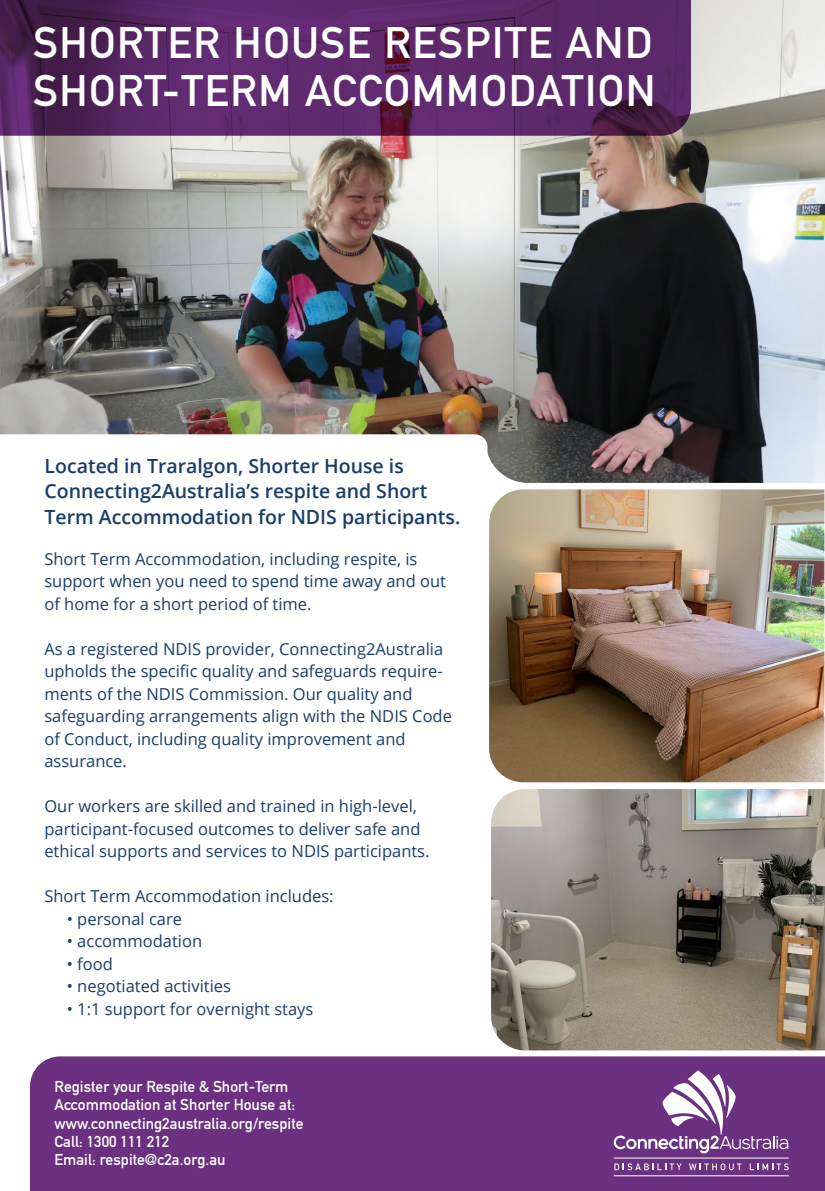
<style>
.page{position:relative;width:825px;height:1191px;background:#fff}
.page>*{position:absolute;margin:0;border:0;box-sizing:border-box;transform-origin:0 0}
.t1{font:43.5px/47.2px "DIN Mittelschrift Std";letter-spacing:.035em;color:#fff}
.t2{font:600 19.5px/25.5px "Open Sans";color:#193d6b}
.t3{font:16.5px/22.5px "Open Sans";color:#193d6b}
.t4{font:15.6px/18.5px "DIN Mittelschrift Std";letter-spacing:.005em;color:#fff}
</style>
<div class="page">
<img style="left:489px;top:489px;width:335px;height:293px">
<img style="left:0;top:0;width:825px;height:447px">
<div style="left:30px;top:1056px;width:795px;height:135px;background:#6b307f"></div>
<svg style="left:0;top:434px;width:487px;height:13px"></svg>
<svg style="left:0;top:0;width:691px;height:136px;background:#582764"></svg>
<svg style="left:487px;top:447px;width:338px;height:36px;background:#6d686b"></svg>
<img style="left:491px;top:789px;width:334px;height:261px">
<svg style="left:614px;top:1070px;width:174px;height:83px"></svg>
<svg style="left:614px;top:1163px;width:68px;height:7px"></svg>
<svg style="left:689px;top:1163px;width:53px;height:7px"></svg>
<svg style="left:750px;top:1163px;width:39px;height:7px"></svg>
<hr style="left:614px;top:1157px;width:175px;height:1px;background:#fff">
<hr style="left:614px;top:1175px;width:175px;height:1px;background:#fff">
<h1 class="t1" style="left:33px;top:20px;width:624px">SHORTER HOUSE RESPITE AND<br>SHORT-TERM ACCOMMODATION</h1>
<p class="t2" style="left:45px;top:452px;width:417px">Located in Traralgon, Shorter House is<br>Connecting2Australia’s respite and Short<br>Term Accommodation for NDIS participants.</p>
<p class="t3" style="left:44px;top:547px;width:403px">Short Term Accommodation, including respite, is support when you need to spend time away and out of home for a short period of time.</p>
<p class="t3" style="left:44px;top:637px;width:409px">As a registered NDIS provider, Connecting2Australia upholds the specific quality and safeguards require&shy;ments of the NDIS Commission. Our quality and safeguarding arrangements align with the NDIS Code of Conduct, including quality improvement and assurance.</p>
<p class="t3" style="left:44px;top:794px;width:387px">Our workers are skilled and trained in high-level, participant-focused outcomes to deliver safe and ethical supports and services to NDIS participants.</p>
<p class="t3" style="left:44px;top:884px;width:291px">Short Term Accommodation includes:</p>
<p class="t3" style="left:67px;top:907px;width:117px">• personal care</p>
<p class="t3" style="left:67px;top:929px;width:137px">• accommodation</p>
<p class="t3" style="left:67px;top:952px;width:48px">• food</p>
<p class="t3" style="left:67px;top:974px;width:166px">• negotiated activities</p>
<p class="t3" style="left:67px;top:997px;width:248px">• 1:1 support for overnight stays</p>
<p class="t4" style="left:54px;top:1077px;width:251px">Register your Respite &amp; Short-Term<br>Accommodation at Shorter House at: www.connecting2australia.org/respite<br>Call: 1300 111 212<br>Email: respite@c2a.org.au</p>
</div>
